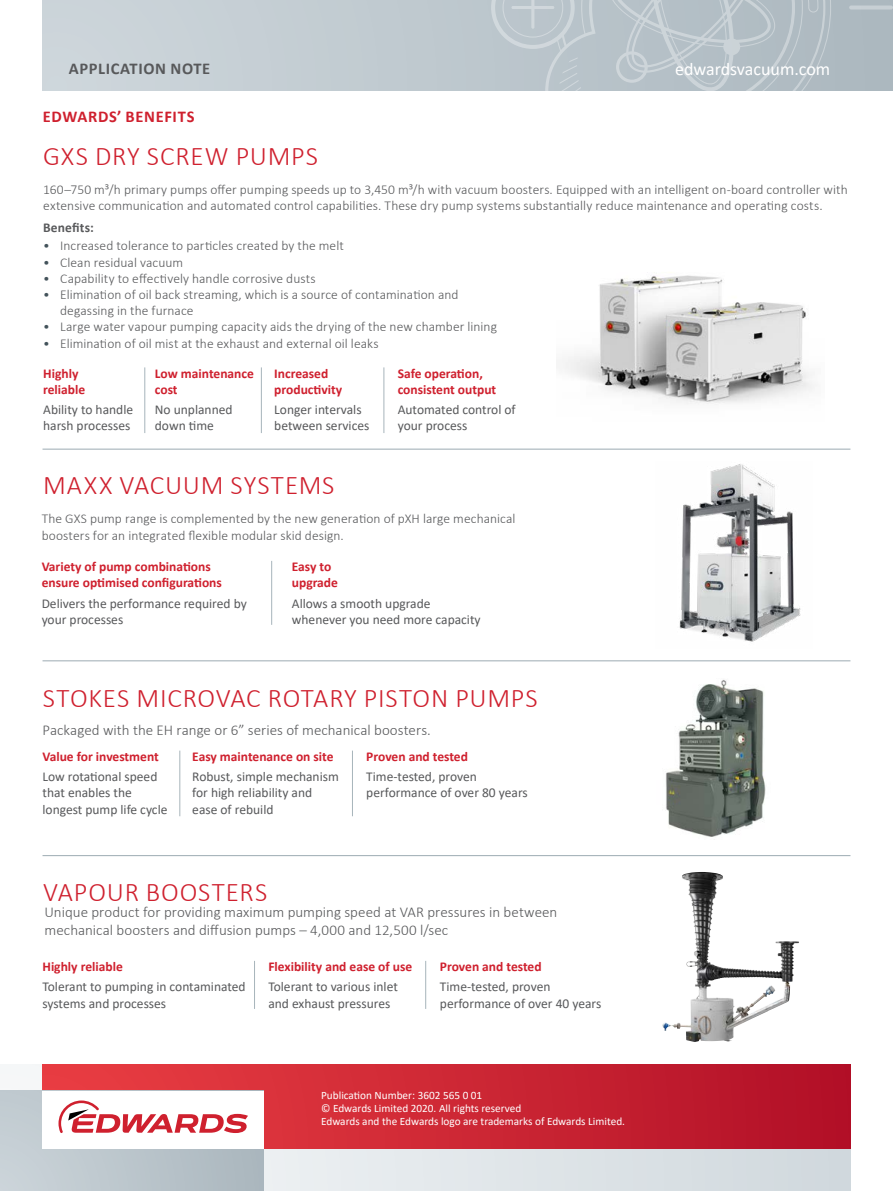
<style>
.page{position:relative;width:893px;height:1191px;background:#fff}
.page>*{position:absolute;margin:0;border:0;box-sizing:border-box;transform-origin:0 0}
.t1{font:300 27px "Calibri";letter-spacing:.03em;color:#cf202e}
.t2{font:18px "Calibri";color:#fff}
.t3{font:700 16.5px "Calibri";letter-spacing:.04em;color:#cf202e}
.t4{font:700 16.5px "Calibri";letter-spacing:.04em;color:#58595b}
.t5{font:300 15px/18px "Calibri";color:#58595b}
.t6{font:300 13.5px/16.2px "Calibri";letter-spacing:.005em;color:#58595b}
.t7{font:13.5px/16.2px "Calibri";color:#58595b}
.t8{font:700 13.5px/16.2px "Calibri";color:#cf202e}
.t9{font:700 13.5px "Calibri";letter-spacing:.015em;color:#58595b}
.t10{font:11.25px/12.8px "Calibri";color:#fff}
.s1{color:#43525a}
</style>
<div class="page">
<svg style="left:0;top:1064px;width:850px;height:127px;background:#dedfe3"></svg>
<div style="left:43px;top:1064px;width:807px;height:84px;background:linear-gradient(to right,#e7484c,#b30d24)"></div>
<div style="left:0;top:1091px;width:264px;height:100px;background:linear-gradient(to right,#cad3d8,#abb7be)"></div>
<div style="left:43px;top:0;width:850px;height:90px;background:#c5ced4"></div>
<svg style="left:492px;top:0;width:401px;height:90px"></svg>
<div style="left:43px;top:1091px;width:221px;height:57px;background:#fff"></div>
<svg style="left:59px;top:1100px;width:189px;height:33px"></svg>
<img style="left:562px;top:275px;width:252px;height:129px">
<img style="left:665px;top:680px;width:101px;height:157px">
<img style="left:679px;top:464px;width:122px;height:178px">
<img style="left:682px;top:872px;width:16px;height:107px">
<hr style="left:43px;top:448px;width:807px;height:2px;background:#a7b4bb">
<hr style="left:43px;top:660px;width:807px;height:1px;background:#a7b4bb">
<hr style="left:43px;top:855px;width:807px;height:1px;background:#a7b4bb">
<hr style="left:144px;top:367px;width:1px;height:66px;background:#a7b4bb">
<hr style="left:261px;top:367px;width:1px;height:66px;background:#a7b4bb">
<hr style="left:383px;top:367px;width:1px;height:66px;background:#a7b4bb">
<hr style="left:254px;top:961px;width:1px;height:48px;background:#a7b4bb">
<hr style="left:425px;top:961px;width:1px;height:48px;background:#a7b4bb">
<hr style="left:179px;top:750px;width:1px;height:66px;background:#a7b4bb">
<hr style="left:352px;top:750px;width:1px;height:66px;background:#a7b4bb">
<hr style="left:271px;top:561px;width:1px;height:64px;background:#a7b4bb">
<p class="t4" style="left:69px;top:57px;width:143px">APPLICATION NOTE</p>
<h2 class="t2" style="left:675px;top:56px;width:157px">edwardsvacuum.com</h2>
<p class="t3" style="left:43px;top:105px;width:153px">EDWARDS’ BENEFITS</p>
<h1 class="t1" style="left:43px;top:139px;width:277px">GXS DRY SCREW PUMPS</h1>
<p class="t6" style="left:43px;top:181px;width:806px">160–750 m³/h primary pumps offer pumping speeds up to 3,450 m³/h with vacuum boosters. Equipped with an intelligent on‐board controller with extensive communication and automated control capabilities. These dry pump systems substantially reduce maintenance and operating costs.</p>
<p class="t9" style="left:43px;top:218px;width:52px">Benefits:</p>
<p class="t6" style="left:43px;top:238px;width:302px"><span class="s1">•</span> Increased tolerance to particles created by the melt</p>
<p class="t6" style="left:43px;top:254px;width:142px"><span class="s1">•</span> Clean residual vacuum</p>
<p class="t6" style="left:43px;top:270px;width:274px"><span class="s1">•</span> Capability to effectively handle corrosive dusts</p>
<p class="t6" style="left:60px;top:286px;width:400px;text-indent:-17px"><span class="s1">•</span> Elimination of oil back streaming, which is a source of contamination and degassing in the furnace</p>
<p class="t6" style="left:43px;top:319px;width:455px"><span class="s1">•</span> Large water vapour pumping capacity aids the drying of the new chamber lining</p>
<p class="t6" style="left:43px;top:335px;width:337px"><span class="s1">•</span> Elimination of oil mist at the exhaust and external oil leaks</p>
<p class="t8" style="left:43px;top:365px;width:44px">Highly reliable</p>
<p class="t7" style="left:43px;top:401px;width:91px">Ability to handle harsh processes</p>
<p class="t8" style="left:398px;top:365px;width:100px">Safe operation, consistent output</p>
<p class="t7" style="left:398px;top:401px;width:119px">Automated control of your process</p>
<p class="t8" style="left:274px;top:365px;width:69px">Increased productivity</p>
<p class="t7" style="left:274px;top:401px;width:97px">Longer intervals between services</p>
<p class="t8" style="left:155px;top:365px;width:101px">Low maintenance cost</p>
<p class="t7" style="left:155px;top:401px;width:79px">No unplanned down time</p>
<h1 class="t1" style="left:43px;top:468px;width:293px">MAXX VACUUM SYSTEMS</h1>
<p class="t6" style="left:42px;top:510px;width:475px">The GXS pump range is complemented by the new generation of pXH large mechanical boosters for an integrated flexible modular skid design.</p>
<p class="t8" style="left:42px;top:558px;width:182px">Variety of pump combinations ensure optimised configurations</p>
<p class="t7" style="left:42px;top:595px;width:207px">Delivers the performance required by your processes</p>
<p class="t8" style="left:292px;top:558px;width:48px">Easy to upgrade</p>
<p class="t7" style="left:292px;top:595px;width:190px">Allows a smooth upgrade whenever you need more capacity</p>
<h1 class="t1" style="left:43px;top:681px;width:496px">STOKES MICROVAC ROTARY PISTON PUMPS</h1>
<p class="t5" style="left:42px;top:721px;width:390px">Packaged with the EH range or 6” series of mechanical boosters.</p>
<p class="t8" style="left:42px;top:748px;width:118px">Value for investment</p>
<p class="t7" style="left:42px;top:768px;width:127px">Low rotational speed that enables the longest pump life cycle</p>
<p class="t8" style="left:192px;top:748px;width:143px">Easy maintenance on site</p>
<p class="t7" style="left:192px;top:768px;width:148px">Robust, simple mechanism for high reliability and ease of rebuild</p>
<h1 class="t1" style="left:43px;top:875px;width:226px">VAPOUR BOOSTERS</h1>
<p class="t8" style="left:366px;top:748px;width:103px">Proven and tested</p>
<p class="t7" style="left:366px;top:768px;width:163px">Time-tested, proven performance of over 80 years</p>
<p class="t5" style="left:45px;top:903px;width:514px">Unique product for providing maximum pumping speed at VAR pressures in between mechanical boosters and diffusion pumps – 4,000 and 12,500 l/sec</p>
<p class="t8" style="left:42px;top:958px;width:82px">Highly reliable</p>
<p class="t7" style="left:42px;top:978px;width:205px">Tolerant to pumping in contaminated systems and processes</p>
<p class="t8" style="left:268px;top:958px;width:145px">Flexibility and ease of use</p>
<p class="t7" style="left:268px;top:978px;width:131px">Tolerant to various inlet and exhaust pressures</p>
<p class="t8" style="left:440px;top:958px;width:103px">Proven and tested</p>
<p class="t7" style="left:440px;top:978px;width:163px">Time-tested, proven performance of over 40 years</p>
<p class="t10" style="left:321px;top:1089px;width:305px">Publication Number: 3602 565 0 01<br>© Edwards Limited 2020. All rights reserved<br>Edwards and the Edwards logo are trademarks of Edwards Limited.</p>
</div>
